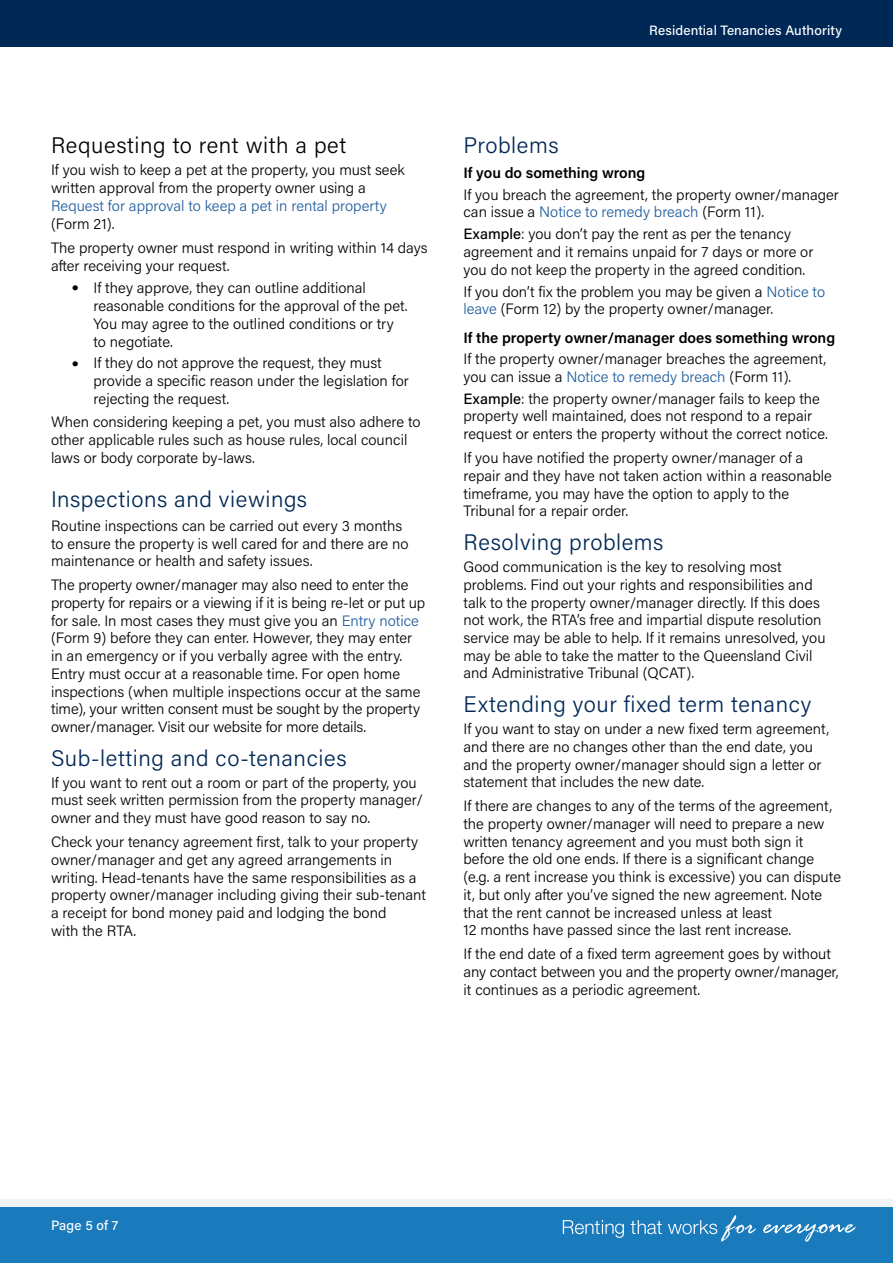
<style>
.page{position:relative;width:893px;height:1263px;background:#fff}
.page>*{position:absolute;margin:0;border:0;box-sizing:border-box;transform-origin:0 0}
.t1{font:300 22.5px "Acumin Pro";letter-spacing:.025em;color:#002856}
.t2{font:300 22.5px "Acumin Pro";letter-spacing:.025em;color:#000}
.t3{font:300 15px/17.7px "Acumin Pro";color:#000}
.t4{font:600 15px "Acumin Pro";color:#000}
.t5{font:300 15px "Acumin Pro";color:#215e9e}
.t6{font:500 13.5px "Acumin Pro";letter-spacing:.01em;color:#fff}
.s1{font-family:"Arial";font-weight:700;font-size:18px}
.s2{color:#215e9e}
.s3{font-weight:500}
</style>
<div class="page">
<div style="left:0;top:1199px;width:893px;height:9px;background:#f0f4f5"></div>
<div style="left:0;top:1208px;width:893px;height:55px;background:#197abc"></div>
<div style="left:0;top:0;width:893px;height:47px;background:#002856"></div>
<svg style="left:563px;top:1220px;width:61px;height:18px"></svg>
<svg style="left:631px;top:1220px;width:31px;height:14px"></svg>
<svg style="left:668px;top:1215px;width:88px;height:26px"></svg>
<svg style="left:763px;top:1224px;width:92px;height:18px"></svg>
<p class="t6" style="left:649px;top:21px;width:194px">Residential Tenancies Authority</p>
<h1 class="t2" style="left:51px;top:129px;width:297px">Requesting to rent with a pet</h1>
<p class="t3" style="left:51px;top:160px;width:355px">If you wish to keep a pet at the property, you must seek written approval from the property owner using a</p>
<p class="t5" style="left:51px;top:195px;width:337px">Request for approval to keep a pet in rental property</p>
<p class="t3" style="left:51px;top:211px;width:378px;line-height:24.3px">(Form 21).<br>The property owner must respond in writing within 14 days</p>
<p class="t3" style="left:51px;top:257px;width:180px">after receiving your request.</p>
<p class="t3" style="left:94px;top:278px;width:316px;text-indent:-21px"><span class="s1">•</span> If they approve, they can outline additional reasonable conditions for the approval of the pet.<br>You may agree to the outlined conditions or try to negotiate.</p>
<p class="t3" style="left:94px;top:354px;width:317px;text-indent:-21px"><span class="s1">•</span> If they do not approve the request, they must provide a specific reason under the legislation for rejecting the request.</p>
<p class="t3" style="left:51px;top:412px;width:371px">When considering keeping a pet, you must also adhere to other applicable rules such as house rules, local council laws or body corporate by-laws.</p>
<h1 class="t1" style="left:51px;top:483px;width:258px">Inspections and viewings</h1>
<p class="t3" style="left:51px;top:516px;width:359px">Routine inspections can be carried out every 3 months to ensure the property is well cared for and there are no maintenance or health and safety issues.</p>
<p class="t3" style="left:51px;top:576px;width:376px">The property owner/manager may also need to enter the property for repairs or a viewing if it is being re-let or put up for sale. In most cases they must give you an <span class="s2">Entry notice </span>(Form 9) before they can enter. However, they may enter in an emergency or if you verbally agree with the entry.<br>Entry must occur at a reasonable time. For open home inspections (when multiple inspections occur at the same time), your written consent must be sought by the property owner/manager. Visit our website for more details.</p>
<h1 class="t1" style="left:51px;top:742px;width:297px">Sub-letting and co-tenancies</h1>
<p class="t3" style="left:51px;top:773px;width:374px">If you want to rent out a room or part of the property, you must seek written permission from the property manager/ owner and they must have good reason to say no.</p>
<p class="t3" style="left:51px;top:832px;width:376px">Check your tenancy agreement first, talk to your property owner/manager and get any agreed arrangements in writing. Head-tenants have the same responsibilities as a property owner/manager including giving their sub-tenant a receipt for bond money paid and lodging the bond<br>with the RTA.</p>
<h1 class="t1" style="left:463px;top:129px;width:97px">Problems</h1>
<p class="t4" style="left:463px;top:162px;width:183px">If you do something wrong</p>
<p class="t3" style="left:463px;top:185px;width:377px">If you breach the agreement, the property owner/manager can issue a <span class="s2">Notice to remedy breach</span> (Form 11).</p>
<p class="t3" style="left:463px;top:224px;width:351px"><span class="s3">Example</span>: you don’t pay the rent as per the tenancy agreement and it remains unpaid for 7 days or more or you do not keep the property in the agreed condition.</p>
<p class="t3" style="left:463px;top:282px;width:363px">If you don’t fix the problem you may be given a <span class="s2">Notice to leave</span> (Form 12) by the property owner/manager.</p>
<p class="t4" style="left:463px;top:327px;width:373px">If the property owner/manager does something wrong</p>
<p class="t3" style="left:463px;top:349px;width:364px">If the property owner/manager breaches the agreement, you can issue a <span class="s2">Notice to remedy breach</span> (Form 11).</p>
<p class="t3" style="left:463px;top:389px;width:366px"><span class="s3">Example</span>: the property owner/manager fails to keep the property well maintained, does not respond to a repair request or enters the property without the correct notice.</p>
<p class="t3" style="left:463px;top:448px;width:370px">If you have notified the property owner/manager of a repair and they have not taken action within a reasonable timeframe, you may have the option to apply to the Tribunal for a repair order.</p>
<h1 class="t1" style="left:463px;top:527px;width:202px">Resolving problems</h1>
<p class="t3" style="left:463px;top:557px;width:363px">Good communication is the key to resolving most problems. Find out your rights and responsibilities and talk to the property owner/manager directly. If this does not work, the RTA’s free and impartial dispute resolution service may be able to help. If it remains unresolved, you may be able to take the matter to the Queensland Civil and Administrative Tribunal (QCAT).</p>
<h1 class="t1" style="left:463px;top:689px;width:349px">Extending your fixed term tenancy</h1>
<p class="t3" style="left:463px;top:719px;width:367px">If you want to stay on under a new fixed term agreement, and there are no changes other than the end date, you and the property owner/manager should sign a letter or statement that includes the new date.</p>
<p class="t3" style="left:463px;top:797px;width:379px">If there are changes to any of the terms of the agreement, the property owner/manager will need to prepare a new written tenancy agreement and you must both sign it before the old one ends. If there is a significant change (e.g. a rent increase you think is excessive) you can dispute it, but only after you’ve signed the new agreement. Note that the rent cannot be increased unless at least<br>12 months have passed since the last rent increase.</p>
<p class="t3" style="left:463px;top:945px;width:377px">If the end date of a fixed term agreement goes by without any contact between you and the property owner/manager, it continues as a periodic agreement.</p>
<p class="t6" style="left:51px;top:1216px;width:69px">Page 5 of 7</p>
</div>
